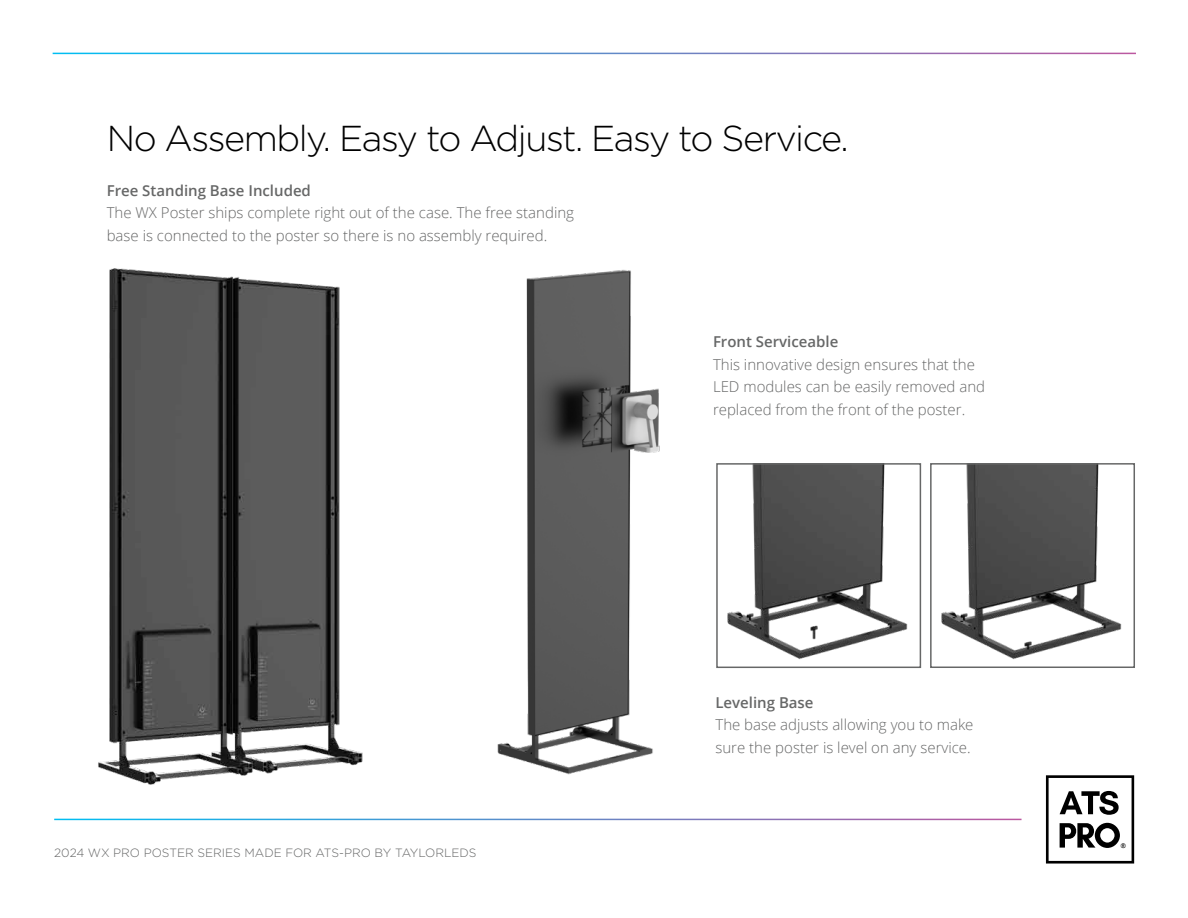
<style>
.page{position:relative;width:1188px;height:918px;background:#fff}
.page>*{position:absolute;margin:0;border:0;box-sizing:border-box;transform-origin:0 0}
.t1{font:300 36px "Gotham";letter-spacing:-.04em;color:#000}
.t2{font:300 15px/22.5px "Open Sans";color:#666767}
.t3{font:600 15px "Open Sans";color:#666767}
.t4{font:300 12px "Gotham";color:#646565}
.t5{font:10.65px "Avenir Next";color:#000}
</style>
<div class="page">
<img style="left:497px;top:269px;width:163px;height:506px">
<img style="left:941px;top:466px;width:181px;height:194px">
<div style="left:930px;top:463px;width:205px;height:205px;border:2px solid #666767"></div>
<img style="left:727px;top:466px;width:181px;height:194px">
<div style="left:716px;top:463px;width:205px;height:205px;border:2px solid #666767"></div>
<svg style="left:1046px;top:775px;width:88px;height:89px"></svg>
<img style="left:98px;top:268px;width:265px;height:517px">
<h1 class="t1" style="left:107px;top:116px;width:744px">No Assembly. Easy to Adjust. Easy to Service.</h1>
<p class="t3" style="left:107px;top:180px;width:206px">Free Standing Base Included</p>
<p class="t2" style="left:107px;top:201px;width:469px">The WX Poster ships complete right out of the case. The free standing base is connected to the poster so there is no assembly required.</p>
<p class="t3" style="left:713px;top:332px;width:127px">Front Serviceable</p>
<p class="t2" style="left:713px;top:353px;width:274px">This innovative design ensures that the<br>LED modules can be easily removed and replaced from the front of the poster.</p>
<p class="t4" style="left:54px;top:845px;width:424px">2024 WX PRO POSTER SERIES MADE FOR ATS-PRO BY TAYLORLEDS</p>
<p class="t3" style="left:715px;top:692px;width:100px">Leveling Base</p>
<p class="t2" style="left:715px;top:713px;width:260px">The base adjusts allowing you to make sure the poster is level on any service.</p>
<p class="t5" style="left:1120px;top:839px;width:8px">®</p>
</div>
